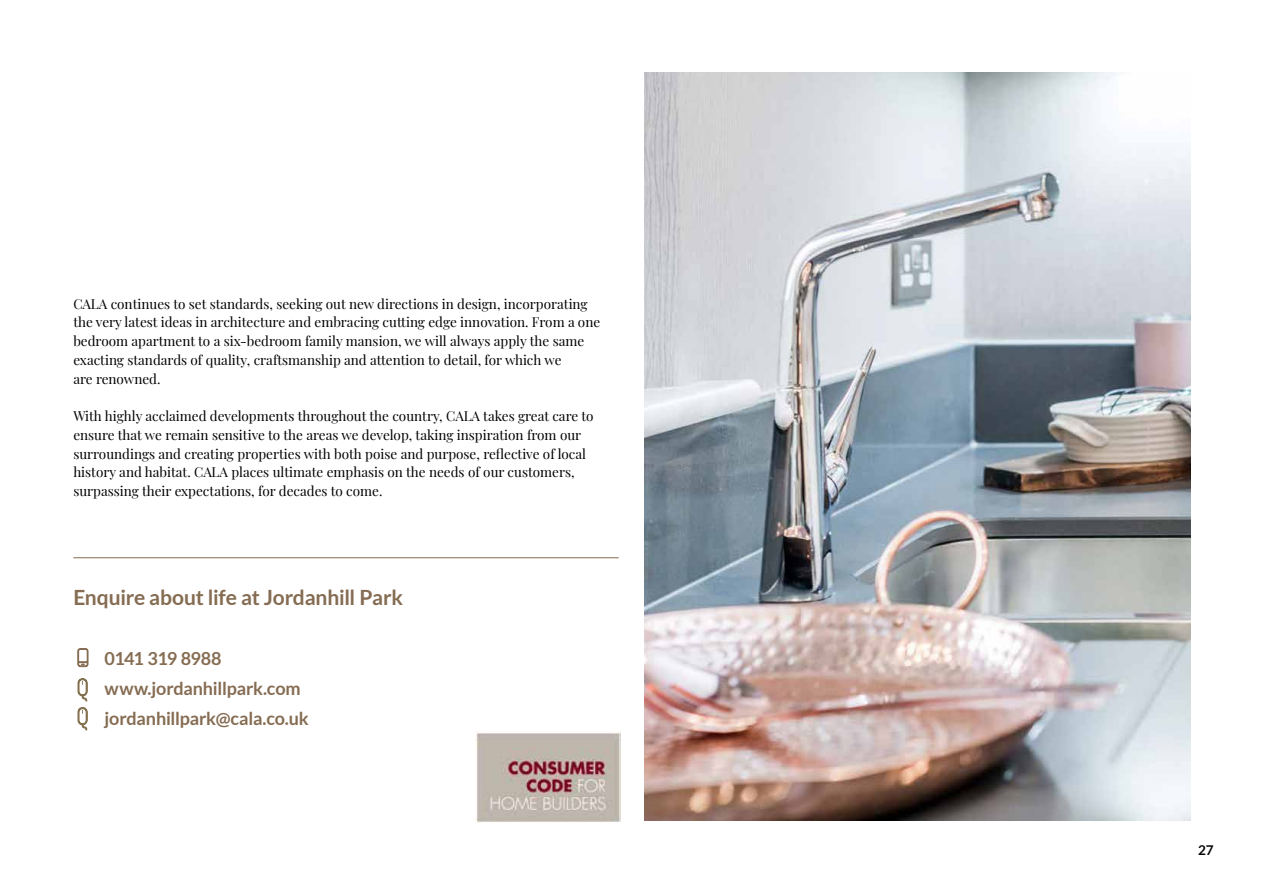
<style>
.page{position:relative;width:1263px;height:893px;background:#fff}
.page>*{position:absolute;margin:0;border:0;box-sizing:border-box;transform-origin:0 0}
.t1{font:700 21px "Lato";letter-spacing:-.01em;color:#856c52}
.t2{font:700 18px/30px "Lato";letter-spacing:-.01em;color:#856c52}
.t3{font:13.5px/18.8px "Playfair Display";color:#000}
.t4{font:700 13.5px "Lato";color:#040505}
</style>
<div class="page">
<img style="left:644px;top:72px;width:547px;height:749px">
<svg style="left:77px;top:678px;width:11px;height:53px"></svg>
<svg style="left:77px;top:648px;width:12px;height:19px"></svg>
<hr style="left:73px;top:557px;width:546px;height:1px;background:#856c52">
<img style="left:476px;top:731px;width:145px;height:91px">
<p class="t3" style="left:73px;top:293px;width:528px">CALA continues to set standards, seeking out new directions in design, incorporating the very latest ideas in architecture and embracing cutting edge innovation. From a one bedroom apartment to a six-bedroom family mansion, we will always apply the same exacting standards of quality, craftsmanship and attention to detail, for which we<br>are renowned.</p>
<p class="t3" style="left:73px;top:406px;width:522px">With highly acclaimed developments throughout the country, CALA takes great care to ensure that we remain sensitive to the areas we develop, taking inspiration from our surroundings and creating properties with both poise and purpose, reflective of local history and habitat. CALA places ultimate emphasis on the needs of our customers, surpassing their expectations, for decades to come.</p>
<h1 class="t1" style="left:73px;top:585px;width:331px">Enquire about life at Jordanhill Park</h1>
<h2 class="t2" style="left:105px;top:643px;width:206px">0141 319 8988 www.jordanhillpark.com jordanhillpark@cala.co.uk</h2>
<p class="t4" style="left:1198px;top:842px;width:17px">27</p>
</div>
